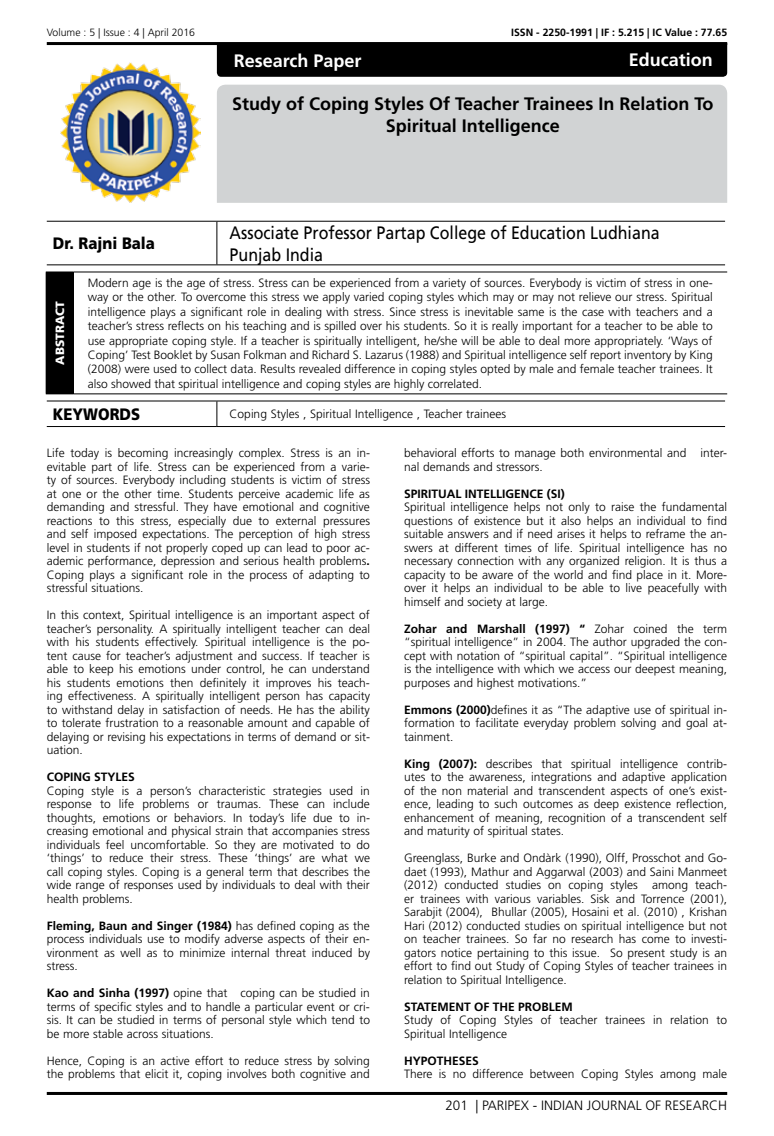
<style>
.page{position:relative;width:774px;height:1136px;background:#fff}
.page>*{position:absolute;margin:0;border:0;box-sizing:border-box;transform-origin:0 0}
.t1{font:700 18px/21.6px "Frutiger LT Std";color:#000;text-align:center}
.t2{font:18px/21.6px "Frutiger LT Std";color:#000;scale:.89 1}
.t3{font:700 18px "Frutiger LT Std";color:#fff}
.t4{font:900 16.5px "Frutiger LT Std";color:#000;scale:.9 1}
.t5{font:300 13.5px "Frutiger LT Std";color:#000}
.t6{font:300 12px/13.5px "Frutiger LT Std";color:#000;text-align:justify}
.t7{font:700 12px "Frutiger LT Std";color:#000}
.t8{font:900 12px "Frutiger LT Std";color:#fff}
.t9{font:700 10.5px "Frutiger LT Std";color:#000}
.t10{font:300 10.5px "Frutiger LT Std";color:#000}
.s1{font-weight:700}
</style>
<div class="page">
<hr style="left:47px;top:42px;width:680px;height:3px;background:#000">
<hr style="left:47px;top:1091px;width:680px;height:3px;background:#000">
<div style="left:217px;top:85px;width:510px;height:118px;background:#d1d3d4"></div>
<div style="left:217px;top:45px;width:510px;height:32px;background:#000"></div>
<img style="left:61px;top:63px;width:139px;height:140px">
<hr style="left:47px;top:221px;width:170px;height:1px;background:#000">
<hr style="left:217px;top:221px;width:508px;height:1px;background:#000">
<hr style="left:216px;top:221px;width:1px;height:43px;background:#000">
<hr style="left:47px;top:264px;width:170px;height:1px;background:#000">
<hr style="left:217px;top:264px;width:508px;height:1px;background:#000">
<hr style="left:47px;top:400px;width:170px;height:1px;background:#000">
<hr style="left:217px;top:400px;width:508px;height:1px;background:#000">
<svg style="left:216px;top:401px;width:1px;height:25px"></svg>
<hr style="left:47px;top:426px;width:170px;height:1px;background:#000">
<hr style="left:217px;top:426px;width:508px;height:1px;background:#000">
<div style="left:46px;top:272px;width:27px;height:122px;background:#000"></div>
<svg style="left:46px;top:271px;width:27px;height:1px"></svg>
<hr style="left:73px;top:271px;width:654px;height:1px;background:#000">
<hr style="left:73px;top:272px;width:1px;height:121px;background:#000">
<hr style="left:73px;top:393px;width:654px;height:1px;background:#000">
<p class="t10" style="left:47px;top:27px;width:150px">Volume : 5 | Issue : 4 | April 2016</p>
<p class="t9" style="left:511px;top:27px;width:217px">ISSN - 2250-1991 | IF : 5.215 | IC Value : 77.65</p>
<h1 class="t3" style="left:629px;top:49px;width:86px">Education</h1>
<h1 class="t3" style="left:234px;top:50px;width:129px">Research Paper</h1>
<h1 class="t1" style="left:232px;top:93px;width:483px">Study of Coping Styles Of Teacher Trainees In Relation To<br>Spiritual Intelligence</h1>
<h2 class="t4" style="left:53px;top:233px;width:115px">Dr. Rajni Bala</h2>
<h1 class="t2" style="left:230px;top:222px;width:485px">Associate Professor Partap College of Education Ludhiana<br>Punjab India</h1>
<p class="t8" style="left:53px;top:364px;width:65px;rotate:-90deg">ABSTRACT</p>
<p class="t6" style="left:88px;top:276px;width:626px;line-height:14.4px">Modern age is the age of stress. Stress can be experienced from a variety of sources. Everybody is victim of stress in one&shy;way or the other. To overcome this stress we apply varied coping styles which may or may not relieve our stress. Spiritual intelligence plays a significant role in dealing with stress. Since stress is inevitable same is the case with teachers and a teacher’s stress reflects on his teaching and is spilled over his students. So it is really important for a teacher to be able to use appropriate coping style. If a teacher is spiritually intelligent, he/she will be able to deal more appropriately. ‘Ways of Coping’ Test Booklet by Susan Folkman and Richard S. Lazarus (1988) and Spiritual intelligence self report inventory by King (2008) were used to collect data. Results revealed difference in coping styles opted by male and female teacher trainees. It also showed that spiritual intelligence and coping styles are highly correlated.</p>
<h2 class="t4" style="left:53px;top:404px;width:99px">KEYWORDS</h2>
<p class="t6" style="left:230px;top:407px;width:278px">Coping Styles , Spiritual Intelligence , Teacher trainees</p>
<p class="t6" style="left:47px;top:446px;width:325px">Life today is becoming increasingly complex. Stress is an in&shy;evitable part of life. Stress can be experienced from a varie&shy;ty of sources. Everybody including students is victim of stress at one or the other time. Students perceive academic life as demanding and stressful. They have emotional and cognitive reactions to this stress, especially due to external pressures and self imposed expectations. The perception of high stress level in students if not properly coped up can lead to poor ac&shy;ademic performance, depression and serious health problems<span class="s1">.<br></span>Coping plays a significant role in the process of adapting to stressful situations.</p>
<p class="t6" style="left:47px;top:608px;width:325px">In this context, Spiritual intelligence is an important aspect of teacher’s personality. A spiritually intelligent teacher can deal with his students effectively. Spiritual intelligence is the po&shy;tent cause for teacher’s adjustment and success. If teacher is able to keep his emotions under control, he can understand his students emotions then definitely it improves his teach&shy;ing effectiveness. A spiritually intelligent person has capacity to withstand delay in satisfaction of needs. He has the ability to tolerate frustration to a reasonable amount and capable of delaying or revising his expectations in terms of demand or sit&shy;uation.</p>
<p class="t7" style="left:47px;top:770px;width:90px">COPING STYLES</p>
<p class="t6" style="left:47px;top:784px;width:325px">Coping style is a person’s characteristic strategies used in response to life problems or traumas. These can include thoughts, emotions or behaviors. In today’s life due to in&shy;creasing emotional and physical strain that accompanies stress individuals feel uncomfortable. So they are motivated to do ‘things’ to reduce their stress. These ‘things’ are what we call coping styles. Coping is a general term that describes the wide range of responses used by individuals to deal with their health problems.</p>
<p class="t6" style="left:47px;top:919px;width:325px"><span class="s1">Fleming, Baun and Singer (1984)</span> has defined coping as the process individuals use to modify adverse aspects of their en&shy;vironment as well as to minimize internal threat induced by stress.</p>
<p class="t6" style="left:47px;top:986px;width:325px"><span class="s1">Kao and Sinha (1997)</span> opine that coping can be studied in terms of specific styles and to handle a particular event or cri&shy;sis. It can be studied in terms of personal style which tend to be more stable across situations.</p>
<p class="t6" style="left:47px;top:1054px;width:325px">Hence, Coping is an active effort to reduce stress by solving the problems that elicit it, coping involves both cognitive and</p>
<p class="t6" style="left:404px;top:446px;width:325px">behavioral efforts to manage both environmental and inter&shy;nal demands and stressors.</p>
<p class="t7" style="left:404px;top:486px;width:162px">SPIRITUAL INTELLIGENCE (SI)</p>
<p class="t6" style="left:404px;top:500px;width:325px">Spiritual intelligence helps not only to raise the fundamental questions of existence but it also helps an individual to find suitable answers and if need arises it helps to reframe the an&shy;swers at different times of life. Spiritual intelligence has no necessary connection with any organized religion. It is thus a capacity to be aware of the world and find place in it. More&shy;over it helps an individual to be able to live peacefully with himself and society at large.</p>
<p class="t6" style="left:404px;top:622px;width:325px"><span class="s1">Zohar and Marshall (1997) “</span> Zohar coined the term “spiritual intelligence” in 2004. The author upgraded the con&shy;cept with notation of “spiritual capital”. “Spiritual intelligence is the intelligence with which we access our deepest meaning, purposes and highest motivations.”</p>
<p class="t6" style="left:404px;top:703px;width:325px"><span class="s1">Emmons (2000)</span>defines it as “The adaptive use of spiritual in&shy;formation to facilitate everyday problem solving and goal at&shy;tainment.</p>
<p class="t6" style="left:404px;top:757px;width:325px"><span class="s1">King (2007):</span> describes that spiritual intelligence contrib&shy;utes to the awareness, integrations and adaptive application of the non material and transcendent aspects of one’s exist&shy;ence, leading to such outcomes as deep existence reflection, enhancement of meaning, recognition of a transcendent self and maturity of spiritual states.</p>
<p class="t6" style="left:404px;top:851px;width:325px">Greenglass, Burke and Ondàrk (1990), Olff, Prosschot and Go&shy;daet (1993), Mathur and Aggarwal (2003) and Saini Manmeet (2012) conducted studies on coping styles among teach&shy;er trainees with various variables. Sisk and Torrence (2001), Sarabjit (2004), Bhullar (2005), Hosaini et al. (2010) , Krishan Hari (2012) conducted studies on spiritual intelligence but not on teacher trainees. So far no research has come to investi&shy;gators notice pertaining to this issue. So present study is an effort to find out Study of Coping Styles of teacher trainees in relation to Spiritual Intelligence.</p>
<p class="t7" style="left:404px;top:999px;width:170px">STATEMENT OF THE PROBLEM</p>
<p class="t6" style="left:404px;top:1013px;width:325px">Study of Coping Styles of teacher trainees in relation to<br>Spiritual Intelligence</p>
<p class="t7" style="left:404px;top:1053px;width:76px">HYPOTHESES</p>
<p class="t6" style="left:404px;top:1067px;width:325px">There is no difference between Coping Styles among male</p>
<p class="t5" style="left:445px;top:1097px;width:283px">201 | PARIPEX - INDIAN JOURNAL OF RESEARCH</p>
</div>
